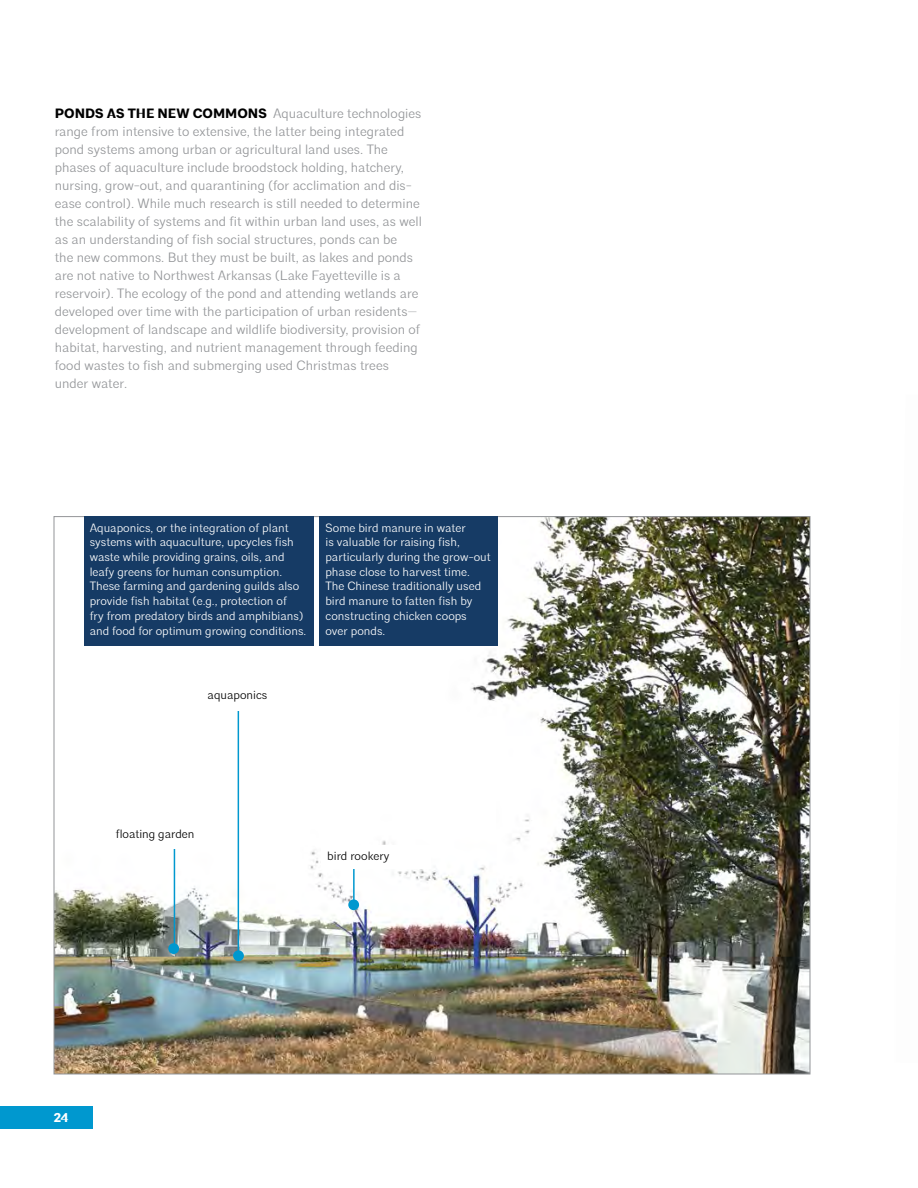
<style>
.page{position:relative;width:918px;height:1188px;background:#fff}
.page>*{position:absolute;margin:0;border:0;box-sizing:border-box;transform-origin:0 0}
.t1{font:300 13.5px/18px "Architype";color:#939598}
.t2{font:700 12.75px "Architype";color:#fff}
.t3{font:300 12px/14.7px "Architype";color:#fff}
.t4{font:300 12px "Architype";color:#000}
.s1{font-weight:700;color:#000}
</style>
<div class="page">
<div style="left:0;top:1106px;width:93px;height:23px;background:#0098cf"></div>
<img style="left:56px;top:518px;width:752px;height:554px">
<div style="left:168px;top:943px;width:11px;height:11px;background:#0098cf;border-radius:50%"></div>
<hr style="left:174px;top:849px;width:1px;height:96px;background:#0098cf">
<div style="left:233px;top:950px;width:11px;height:11px;background:#0098cf;border-radius:50%"></div>
<hr style="left:238px;top:711px;width:1px;height:245px;background:#0098cf">
<div style="left:110px;top:823px;width:94px;height:25px;background:#fff"></div>
<div style="left:202px;top:684px;width:84px;height:24px;background:#fff"></div>
<hr style="left:353px;top:858px;width:2px;height:48px;background:#0098cf">
<div style="left:348px;top:899px;width:11px;height:11px;background:#0098cf;border-radius:50%"></div>
<div style="left:321px;top:845px;width:110px;height:23px;background:#fff"></div>
<div style="left:320px;top:517px;width:178px;height:129px;background:#163b65"></div>
<div style="left:84px;top:517px;width:230px;height:129px;background:#163b65"></div>
<p class="t1" style="left:55px;top:105px;width:369px"><span class="s1">PONDS AS THE NEW COMMONS</span> Aquaculture technologies range from intensive to extensive, the latter being integrated pond systems among urban or agricultural land uses. The phases of aquaculture include broodstock holding, hatchery, nursing, grow-out, and quarantining (for acclimation and dis&shy;ease control). While much research is still needed to determine the scalability of systems and fit within urban land uses, as well as an understanding of fish social structures, ponds can be<br>the new commons. But they must be built, as lakes and ponds are not native to Northwest Arkansas (Lake Fayetteville is a reservoir). The ecology of the pond and attending wetlands are developed over time with the participation of urban residents— development of landscape and wildlife biodiversity, provision of habitat, harvesting, and nutrient management through feeding food wastes to fish and submerging used Christmas trees under water.</p>
<p class="t3" style="left:90px;top:520px;width:218px">Aquaponics, or the integration of plant systems with aquaculture, upcycles fish waste while providing grains, oils, and leafy greens for human consumption.<br>These farming and gardening guilds also provide fish habitat (e.g., protection of<br>fry from predatory birds and amphibians) and food for optimum growing conditions.</p>
<p class="t3" style="left:326px;top:520px;width:167px">Some bird manure in water<br>is valuable for raising fish, particularly during the grow-out phase close to harvest time.<br>The Chinese traditionally used bird manure to fatten fish by constructing chicken coops over ponds.</p>
<p class="t4" style="left:208px;top:688px;width:61px">aquaponics</p>
<p class="t4" style="left:116px;top:827px;width:80px">floating garden</p>
<p class="t4" style="left:327px;top:849px;width:64px">bird rookery</p>
<p class="t2" style="left:54px;top:1110px;width:16px">24</p>
</div>
